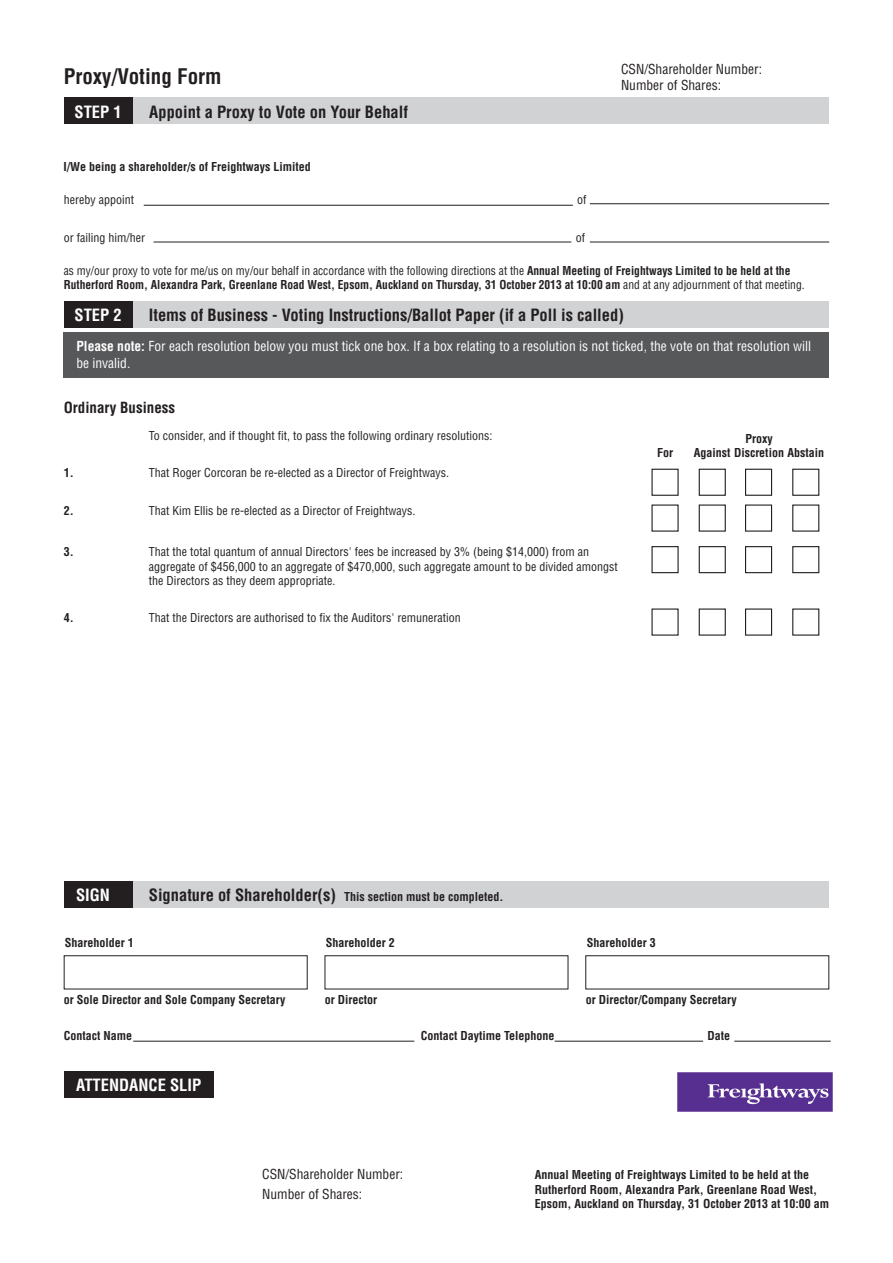
<style>
.page{position:relative;width:893px;height:1263px;background:#fff}
.page>*{position:absolute;margin:0;border:0;box-sizing:border-box;transform-origin:0 0}
.t1{font:700 condensed 21px "Helvetica";color:#231f20}
.t2{font:700 condensed 16.5px "Helvetica";color:#231f20}
.t3{font:700 condensed 16.5px "Helvetica";color:#fff}
.t4{font:700 condensed 15px "Helvetica";color:#231f20}
.t5{font:condensed 13.5px/16.2px "Helvetica";color:#fff}
.t6{font:condensed 13.5px "Helvetica";color:#231f20}
.t7{font:condensed 12px/14.4px "Helvetica";color:#231f20}
.t8{font:700 condensed 12px/14.4px "Helvetica";color:#231f20}
.t9{font:700 condensed 12px/14.4px "Helvetica";color:#231f20;scale:.96 1}
.s1{font-weight:400}
.s2{font-weight:700}
.s3{font-size:16.5px}
</style>
<div class="page">
<div style="left:127px;top:882px;width:702px;height:26px;background:#d1d2d4"></div>
<div style="left:64px;top:882px;width:69px;height:26px;background:#231f20"></div>
<div style="left:64px;top:1071px;width:150px;height:26px;background:#231f20"></div>
<div style="left:127px;top:302px;width:702px;height:26px;background:#d1d2d4"></div>
<div style="left:64px;top:302px;width:69px;height:26px;background:#231f20"></div>
<div style="left:127px;top:97px;width:702px;height:26px;background:#d1d2d4"></div>
<div style="left:64px;top:333px;width:765px;height:45px;background:#57585a"></div>
<div style="left:64px;top:955px;width:244px;height:34px;border:1px solid #231f20"></div>
<div style="left:325px;top:955px;width:243px;height:34px;border:1px solid #231f20"></div>
<div style="left:585px;top:955px;width:244px;height:34px;border:1px solid #231f20"></div>
<div style="left:64px;top:97px;width:69px;height:26px;background:#231f20"></div>
<div style="left:699px;top:504px;width:27px;height:28px;border:1px solid #231f20"></div>
<div style="left:699px;top:546px;width:27px;height:27px;border:1px solid #231f20"></div>
<div style="left:699px;top:608px;width:27px;height:28px;border:1px solid #231f20"></div>
<div style="left:699px;top:469px;width:27px;height:27px;border:1px solid #231f20"></div>
<div style="left:745px;top:504px;width:27px;height:28px;border:1px solid #231f20"></div>
<div style="left:745px;top:546px;width:27px;height:27px;border:1px solid #231f20"></div>
<div style="left:745px;top:608px;width:27px;height:28px;border:1px solid #231f20"></div>
<div style="left:745px;top:469px;width:27px;height:27px;border:1px solid #231f20"></div>
<div style="left:651px;top:546px;width:28px;height:27px;border:1px solid #231f20"></div>
<div style="left:651px;top:469px;width:28px;height:27px;border:1px solid #231f20"></div>
<div style="left:792px;top:504px;width:27px;height:28px;border:1px solid #231f20"></div>
<div style="left:792px;top:546px;width:27px;height:27px;border:1px solid #231f20"></div>
<div style="left:792px;top:608px;width:27px;height:28px;border:1px solid #231f20"></div>
<div style="left:792px;top:469px;width:27px;height:27px;border:1px solid #231f20"></div>
<hr style="left:133px;top:1041px;width:281px;height:1px;background:#231f20">
<hr style="left:555px;top:1041px;width:148px;height:1px;background:#231f20">
<hr style="left:734px;top:1041px;width:97px;height:1px;background:#231f20">
<hr style="left:144px;top:205px;width:429px;height:1px;background:#231f20">
<hr style="left:154px;top:242px;width:417px;height:1px;background:#231f20">
<hr style="left:590px;top:203px;width:239px;height:1px;background:#231f20">
<hr style="left:590px;top:242px;width:239px;height:1px;background:#231f20">
<img style="left:678px;top:1072px;width:155px;height:40px">
<p class="t1" style="left:64px;top:64px;width:159px">Proxy/Voting Form</p>
<p class="t3" style="left:75px;top:101px;width:49px">STEP 1</p>
<p class="t2" style="left:149px;top:101px;width:260px">Appoint a Proxy to Vote on Your Behalf</p>
<p class="t8" style="left:64px;top:159px;width:249px">I/We being a shareholder/s of Freightways Limited</p>
<p class="t7" style="left:64px;top:192px;width:72px">hereby appoint</p>
<p class="t7" style="left:577px;top:192px;width:11px">of</p>
<p class="t7" style="left:64px;top:231px;width:83px">or failing him/her</p>
<p class="t7" style="left:576px;top:231px;width:11px">of</p>
<p class="t6" style="left:621px;top:61px;width:142px">CSN/Shareholder Number:</p>
<p class="t6" style="left:621px;top:77px;width:102px">Number of Shares:</p>
<p class="t9" style="left:64px;top:263px;width:773px"><span class="s1">as my/our proxy to vote for me/us on my/our behalf in accordance with the following directions at the</span> Annual Meeting of Freightways Limited to be held at the<br>Rutherford Room, Alexandra Park, Greenlane Road West, Epsom, Auckland on Thursday, 31 October 2013 at 10:00 am <span class="s1">and at any adjournment of that meeting.</span></p>
<p class="t3" style="left:75px;top:305px;width:49px">STEP 2</p>
<p class="t2" style="left:149px;top:305px;width:477px">Items of Business - Voting Instructions/Ballot Paper (if a Poll is called)</p>
<p class="t5" style="left:76px;top:338px;width:736px"><span class="s2">Please note:</span> For each resolution below you must tick one box. If a box relating to a resolution is not ticked, the vote on that resolution will be invalid.</p>
<p class="t4" style="left:64px;top:398px;width:113px">Ordinary Business</p>
<p class="t7" style="left:149px;top:428px;width:345px">To consider, and if thought fit, to pass the following ordinary resolutions:</p>
<p class="t8" style="left:64px;top:466px;width:11px">1.</p>
<p class="t7" style="left:149px;top:466px;width:302px">That Roger Corcoran be re-elected as a Director of Freightways.</p>
<p class="t8" style="left:64px;top:503px;width:11px">2.</p>
<p class="t7" style="left:149px;top:503px;width:268px">That Kim Ellis be re-elected as a Director of Freightways.</p>
<p class="t8" style="left:64px;top:544px;width:11px">3.</p>
<p class="t7" style="left:149px;top:544px;width:470px">That the total quantum of annual Directors' fees be increased by 3% (being $14,000) from an aggregate of $456,000 to an aggregate of $470,000, such aggregate amount to be divided amongst the Directors as they deem appropriate.</p>
<p class="t8" style="left:64px;top:611px;width:11px">4.</p>
<p class="t7" style="left:149px;top:611px;width:313px">That the Directors are authorised to fix the Auditors' remuneration</p>
<p class="t8" style="left:657px;top:445px;width:17px">For</p>
<p class="t8" style="left:745px;top:431px;width:29px">Proxy</p>
<p class="t8" style="left:694px;top:445px;width:132px">Against Discretion Abstain</p>
<p class="t3" style="left:76px;top:885px;width:35px">SIGN</p>
<p class="t8" style="left:149px;top:889px;width:356px"><span class="s3">Signature of Shareholder(s)</span> This section must be completed.</p>
<p class="t8" style="left:65px;top:935px;width:70px">Shareholder 1</p>
<p class="t8" style="left:326px;top:935px;width:70px">Shareholder 2</p>
<p class="t8" style="left:587px;top:935px;width:70px">Shareholder 3</p>
<p class="t8" style="left:64px;top:993px;width:223px">or Sole Director and Sole Company Secretary</p>
<p class="t8" style="left:325px;top:993px;width:54px">or Director</p>
<p class="t8" style="left:586px;top:993px;width:152px">or Director/Company Secretary</p>
<p class="t8" style="left:64px;top:1028px;width:70px">Contact Name</p>
<p class="t8" style="left:421px;top:1028px;width:135px">Contact Daytime Telephone</p>
<p class="t8" style="left:707px;top:1028px;width:24px">Date</p>
<p class="t3" style="left:76px;top:1074px;width:127px">ATTENDANCE SLIP</p>
<p class="t6" style="left:262px;top:1165px;width:142px">CSN/Shareholder Number:</p>
<p class="t6" style="left:262px;top:1186px;width:102px">Number of Shares:</p>
<p class="t8" style="left:535px;top:1167px;width:296px">Annual Meeting of Freightways Limited to be held at the<br>Rutherford Room, Alexandra Park, Greenlane Road West,<br>Epsom, Auckland on Thursday, 31 October 2013 at 10:00 am</p>
</div>
